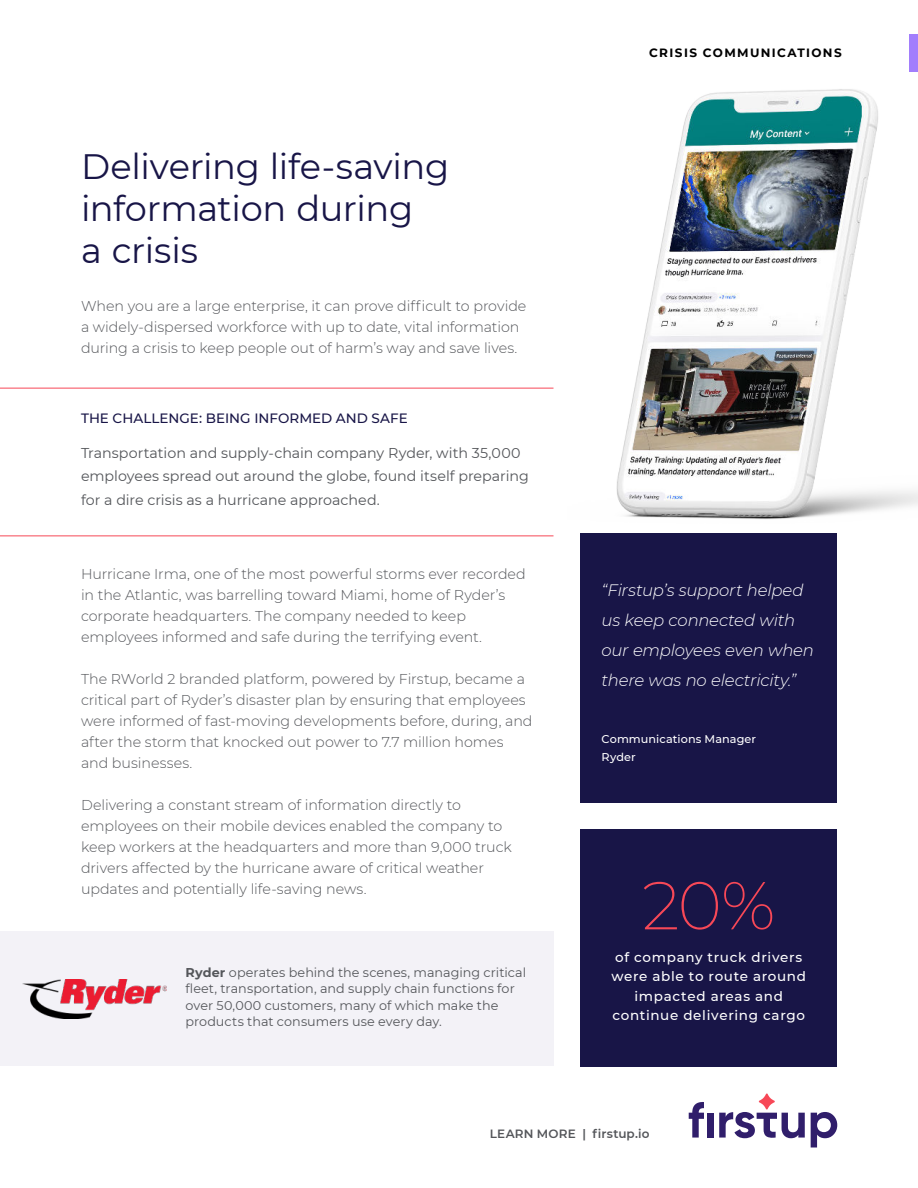
<style>
.page{position:relative;width:918px;height:1188px;background:#fff}
.page>*{position:absolute;margin:0;border:0;box-sizing:border-box;transform-origin:0 0}
.t1{font:200 67.5px "Montserrat";color:#f74857}
.t2{font:35.25px/42px "Montserrat";letter-spacing:-.01em;color:#181547}
.t3{font:italic 300 16.5px/30px "Montserrat";letter-spacing:-.015em;color:#fff}
.t4{font:300 14.25px/21px "Montserrat";letter-spacing:-.005em;color:#54565a}
.t5{font:14.25px/23.7px "Montserrat";color:#54565a}
.t6{font:500 13.5px/19.5px "Montserrat";letter-spacing:.05em;color:#fff;text-align:center}
.t7{font:500 13.5px "Montserrat";color:#181547}
.t8{font:12.75px/16.5px "Montserrat";letter-spacing:.005em;color:#54565a}
.t9{font:600 12px "Montserrat";letter-spacing:.015em;color:#54565a}
.t10{font:700 12px "Montserrat";letter-spacing:.115em;color:#000}
.t11{font:500 11.25px/18px "Montserrat";letter-spacing:.01em;color:#fff}
.s1{font-weight:700}
</style>
<div class="page">
<div style="left:0;top:931px;width:554px;height:135px;background:#f3f2f7"></div>
<svg style="left:811px;top:1112px;width:26px;height:36px"></svg>
<svg style="left:719px;top:1093px;width:86px;height:45px"></svg>
<svg style="left:689px;top:1102px;width:15px;height:36px"></svg>
<div style="left:707px;top:1113px;width:6px;height:25px;background:#301e6b"></div>
<div style="left:581px;top:829px;width:256px;height:237px;background:#181547"></div>
<div style="left:909px;top:34px;width:9px;height:38px;background:#a27efc"></div>
<hr style="left:0;top:388px;width:554px;height:1px;background:#f74857">
<hr style="left:0;top:535px;width:554px;height:1px;background:#f74857">
<div style="left:581px;top:534px;width:256px;height:269px;background:#181547"></div>
<img style="left:23px;top:979px;width:143px;height:40px">
<img style="left:580px;top:89px;width:338px;height:478px">
<h2 class="t2" style="left:81px;top:148px;width:370px">Delivering life-saving information during<br>a crisis</h2>
<p class="t4" style="left:81px;top:294px;width:447px">When you are a large enterprise, it can prove difficult to provide a widely-dispersed workforce with up to date, vital information during a crisis to keep people out of harm’s way and save lives.</p>
<p class="t7" style="left:81px;top:412px;width:328px">THE CHALLENGE: BEING INFORMED AND SAFE</p>
<p class="t5" style="left:81px;top:442px;width:449px">Transportation and supply-chain company Ryder, with 35,000 employees spread out around the globe, found itself preparing for a dire crisis as a hurricane approached.</p>
<p class="t4" style="left:81px;top:565px;width:446px">Hurricane Irma, one of the most powerful storms ever recorded in the Atlantic, was barrelling toward Miami, home of Ryder’s corporate headquarters. The company needed to keep employees informed and safe during the terrifying event.</p>
<p class="t4" style="left:81px;top:670px;width:453px">The RWorld 2 branded platform, powered by Firstup, became a critical part of Ryder’s disaster plan by ensuring that employees were informed of fast-moving developments before, during, and after the storm that knocked out power to 7.7 million homes and businesses.</p>
<p class="t4" style="left:81px;top:796px;width:432px">Delivering a constant stream of information directly to employees on their mobile devices enabled the company to keep workers at the headquarters and more than 9,000 truck drivers affected by the hurricane aware of critical weather updates and potentially life-saving news.</p>
<p class="t8" style="left:185px;top:965px;width:342px"><span class="s1">Ryder</span> operates behind the scenes, managing critical fleet, transportation, and supply chain functions for over 50,000 customers, many of which make the products that consumers use every day.</p>
<p class="t10" style="left:649px;top:49px;width:194px">CRISIS COMMUNICATIONS</p>
<p class="t3" style="left:602px;top:577px;width:214px">“Firstup’s support helped us keep connected with our employees even when there was no electricity.”</p>
<p class="t11" style="left:602px;top:731px;width:156px">Communications Manager<br>Ryder</p>
<h1 class="t1" style="left:642px;top:867px;width:135px">20%</h1>
<p class="t6" style="left:611px;top:948px;width:196px">of company truck drivers were able to route around impacted areas and continue delivering cargo</p>
<p class="t9" style="left:490px;top:1125px;width:161px">LEARN MORE | firstup.io</p>
</div>
